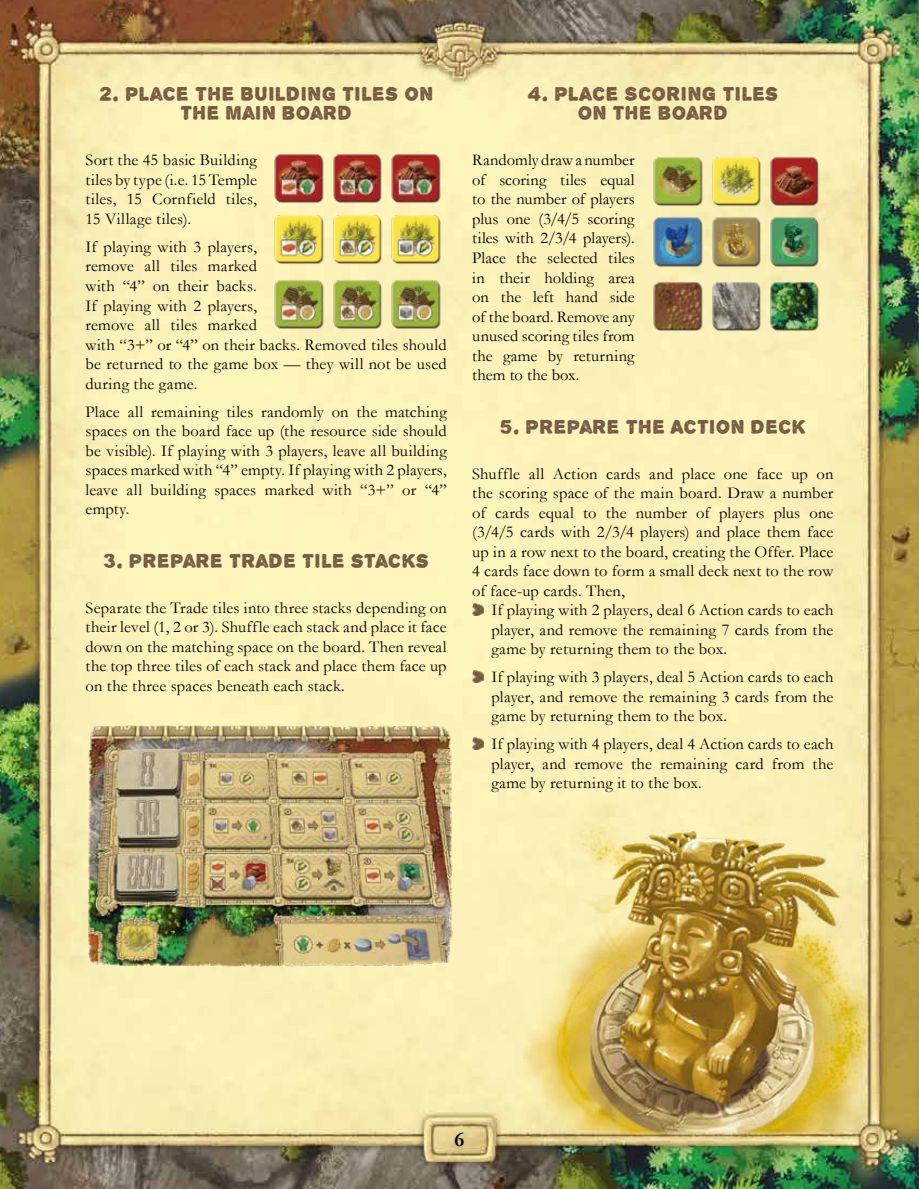
<style>
.page{position:relative;width:919px;height:1189px;background:#fff}
.page>*{position:absolute;margin:0;border:0;box-sizing:border-box;transform-origin:0 0}
.t1{font:21px/19.5px "Alpha Echo";letter-spacing:.025em;color:#755b43;text-align:center}
.t2{font:700 21px "Garamond";color:#000}
.t3{font:16.5px/19.5px "Garamond";letter-spacing:.015em;color:#000;text-align:justify}
</style>
<div class="page">
<img style="left:0;top:0;width:918px;height:1188px">
<svg style="left:472px;top:603px;width:11px;height:12px"></svg>
<svg style="left:472px;top:670px;width:11px;height:12px"></svg>
<svg style="left:472px;top:737px;width:11px;height:12px"></svg>
<img style="left:272px;top:151px;width:53px;height:53px">
<img style="left:272px;top:212px;width:53px;height:52px">
<img style="left:272px;top:277px;width:53px;height:52px">
<img style="left:330px;top:151px;width:53px;height:53px">
<img style="left:330px;top:212px;width:53px;height:52px">
<img style="left:330px;top:277px;width:53px;height:52px">
<img style="left:388px;top:151px;width:54px;height:53px">
<img style="left:388px;top:212px;width:54px;height:52px">
<img style="left:388px;top:277px;width:54px;height:52px">
<img style="left:650px;top:154px;width:54px;height:52px">
<img style="left:650px;top:215px;width:54px;height:52px">
<img style="left:650px;top:279px;width:54px;height:53px">
<img style="left:708px;top:154px;width:54px;height:52px">
<img style="left:708px;top:215px;width:54px;height:52px">
<img style="left:708px;top:279px;width:54px;height:53px">
<img style="left:766px;top:154px;width:54px;height:52px">
<img style="left:766px;top:215px;width:54px;height:52px">
<img style="left:766px;top:279px;width:54px;height:53px">
<img style="left:84px;top:711px;width:375px;height:348px">
<img style="left:505px;top:805px;width:362px;height:332px">
<p class="t1" style="left:99px;top:84px;width:335px">2. PLACE THE BUILDING TILES ON<br>THE MAIN BOARD</p>
<p class="t3" style="left:85px;top:150px;width:173px">Sort the 45 basic Building tiles by type (i.e. 15 Temple tiles, 15 Cornfield tiles, 15 Village tiles).</p>
<p class="t3" style="left:85px;top:236px;width:362px;text-align:left">If playing with 3 players,<br>remove all tiles marked<br>with “4” on their backs.<br>If playing with 2 players,<br>remove all tiles marked<br>with “3+” or “4” on their backs. Removed tiles should be returned to the game box — they will not be used during the game.</p>
<p class="t3" style="left:85px;top:401px;width:362px">Place all remaining tiles randomly on the matching spaces on the board face up (the resource side should be visible). If playing with 3 players, leave all building spaces marked with “4” empty. If playing with 2 players, leave all building spaces marked with “3+” or “4” empty.</p>
<p class="t1" style="left:103px;top:550px;width:327px">3. PREPARE TRADE TILE STACKS</p>
<p class="t3" style="left:85px;top:597px;width:362px">Separate the Trade tiles into three stacks depending on their level (1, 2 or 3). Shuffle each stack and place it face down on the matching space on the board. Then reveal the top three tiles of each stack and place them face up on the three spaces beneath each stack.</p>
<p class="t1" style="left:527px;top:84px;width:253px">4. PLACE SCORING TILES<br>ON THE BOARD</p>
<p class="t3" style="left:472px;top:150px;width:164px">Randomly draw a number of scoring tiles equal to the number of players plus one (3/4/5 scoring tiles with 2/3/4 players).<br>Place the selected tiles in their holding area on the left hand side of the board. Remove any unused scoring tiles from the game by returning them to the box.</p>
<p class="t1" style="left:499px;top:416px;width:307px">5. PREPARE THE ACTION DECK</p>
<p class="t3" style="left:472px;top:463px;width:362px">Shuffle all Action cards and place one face up on the scoring space of the main board. Draw a number of cards equal to the number of players plus one (3/4/5 cards with 2/3/4 players) and place them face up in a row next to the board, creating the Offer. Place 4 cards face down to form a small deck next to the row of face-up cards. Then,</p>
<p class="t3" style="left:491px;top:599px;width:343px">If playing with 2 players, deal 6 Action cards to each player, and remove the remaining 7 cards from the game by returning them to the box.</p>
<p class="t3" style="left:491px;top:666px;width:343px">If playing with 3 players, deal 5 Action cards to each player, and remove the remaining 3 cards from the game by returning them to the box.</p>
<p class="t3" style="left:491px;top:733px;width:343px">If playing with 4 players, deal 4 Action cards to each player, and remove the remaining card from the game by returning it to the box.</p>
<p class="t2" style="left:454px;top:1124px;width:11px">6</p>
</div>
